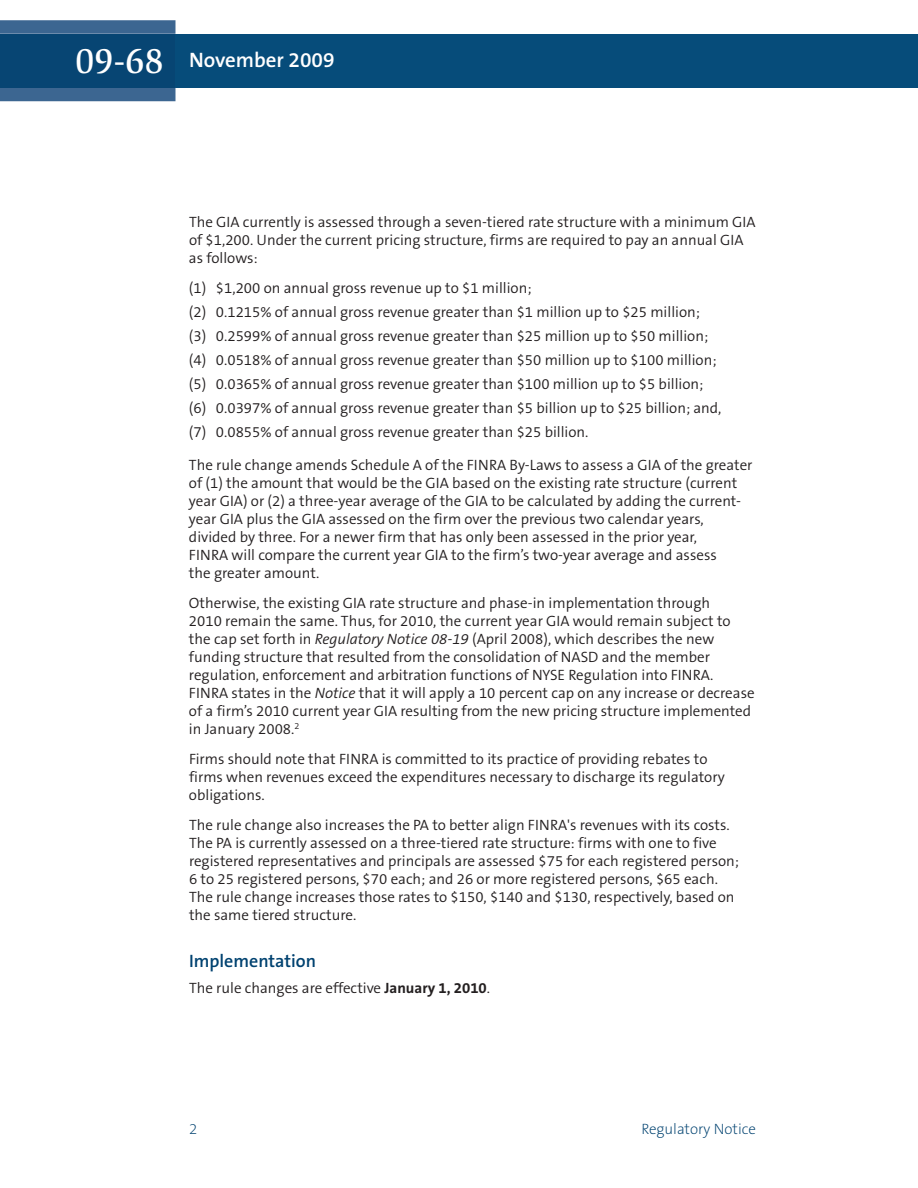
<style>
.page{position:relative;width:918px;height:1188px;background:#fff}
.page>*{position:absolute;margin:0;border:0;box-sizing:border-box;transform-origin:0 0}
.t1{font:500 36px "Slimbach LT";color:#fff}
.t2{font:600 21px "The Sans B6";color:#fff}
.t3{font:600 18px "The Sans B6";color:#004270}
.t4{font:300 15px/18px "The Sans B4";color:#231f20}
.t5{font:200 15px "The Sans B2";color:#004270}
.s1{font-style:italic}
.s2{font-family:"The Sans B7";font-weight:700}
</style>
<div class="page">
<div style="left:176px;top:34px;width:742px;height:54px;background:#064c7a"></div>
<svg style="left:0;top:20px;width:176px;height:81px;background:#406993"></svg>
<div style="left:0;top:34px;width:176px;height:54px;background:#074573"></div>
<h1 class="t1" style="left:75px;top:47px;width:90px">09-68</h1>
<h2 class="t2" style="left:189px;top:49px;width:147px">November 2009</h2>
<p class="t4" style="left:189px;top:214px;width:568px">The GIA currently is assessed through a seven-tiered rate structure with a minimum GIA of $1,200. Under the current pricing structure, firms are required to pay an annual GIA as follows:</p>
<p class="t4" style="left:189px;top:277px;width:534px;line-height:24px">(1) $1,200 on annual gross revenue up to $1 million;<br>(2) 0.1215% of annual gross revenue greater than $1 million up to $25 million;<br>(3) 0.2599% of annual gross revenue greater than $25 million up to $50 million; (4) 0.0518% of annual gross revenue greater than $50 million up to $100 million; (5) 0.0365% of annual gross revenue greater than $100 million up to $5 billion; (6) 0.0397% of annual gross revenue greater than $5 billion up to $25 billion; and, (7) 0.0855% of annual gross revenue greater than $25 billion.</p>
<p class="t4" style="left:189px;top:457px;width:565px">The rule change amends Schedule A of the FINRA By-Laws to assess a GIA of the greater of (1) the amount that would be the GIA based on the existing rate structure (current year GIA) or (2) a three-year average of the GIA to be calculated by adding the current&shy;year GIA plus the GIA assessed on the firm over the previous two calendar years, divided by three. For a newer firm that has only been assessed in the prior year,<br>FINRA will compare the current year GIA to the firm’s two-year average and assess<br>the greater amount.</p>
<p class="t4" style="left:189px;top:595px;width:567px">Otherwise, the existing GIA rate structure and phase-in implementation through<br>2010 remain the same. Thus, for 2010, the current year GIA would remain subject to the cap set forth in <span class="s1">Regulatory Notice 08-19</span> (April 2008), which describes the new funding structure that resulted from the consolidation of NASD and the member regulation, enforcement and arbitration functions of NYSE Regulation into FINRA.<br>FINRA states in the <span class="s1">Notice</span> that it will apply a 10 percent cap on any increase or decrease of a firm’s 2010 current year GIA resulting from the new pricing structure implemented in January 2008.<sup>2</sup></p>
<p class="t4" style="left:189px;top:751px;width:537px">Firms should note that FINRA is committed to its practice of providing rebates to firms when revenues exceed the expenditures necessary to discharge its regulatory obligations.</p>
<p class="t4" style="left:189px;top:817px;width:552px">The rule change also increases the PA to better align FINRA's revenues with its costs.<br>The PA is currently assessed on a three-tiered rate structure: firms with one to five registered representatives and principals are assessed $75 for each registered person; 6 to 25 registered persons, $70 each; and 26 or more registered persons, $65 each.<br>The rule change increases those rates to $150, $140 and $130, respectively, based on the same tiered structure.</p>
<p class="t3" style="left:189px;top:952px;width:129px">Implementation</p>
<p class="t4" style="left:189px;top:979px;width:303px">The rule changes are effective <span class="s2">January 1, 2010</span>.</p>
<p class="t5" style="left:189px;top:1121px;width:10px">2</p>
<p class="t5" style="left:641px;top:1121px;width:116px">Regulatory Notice</p>
</div>
